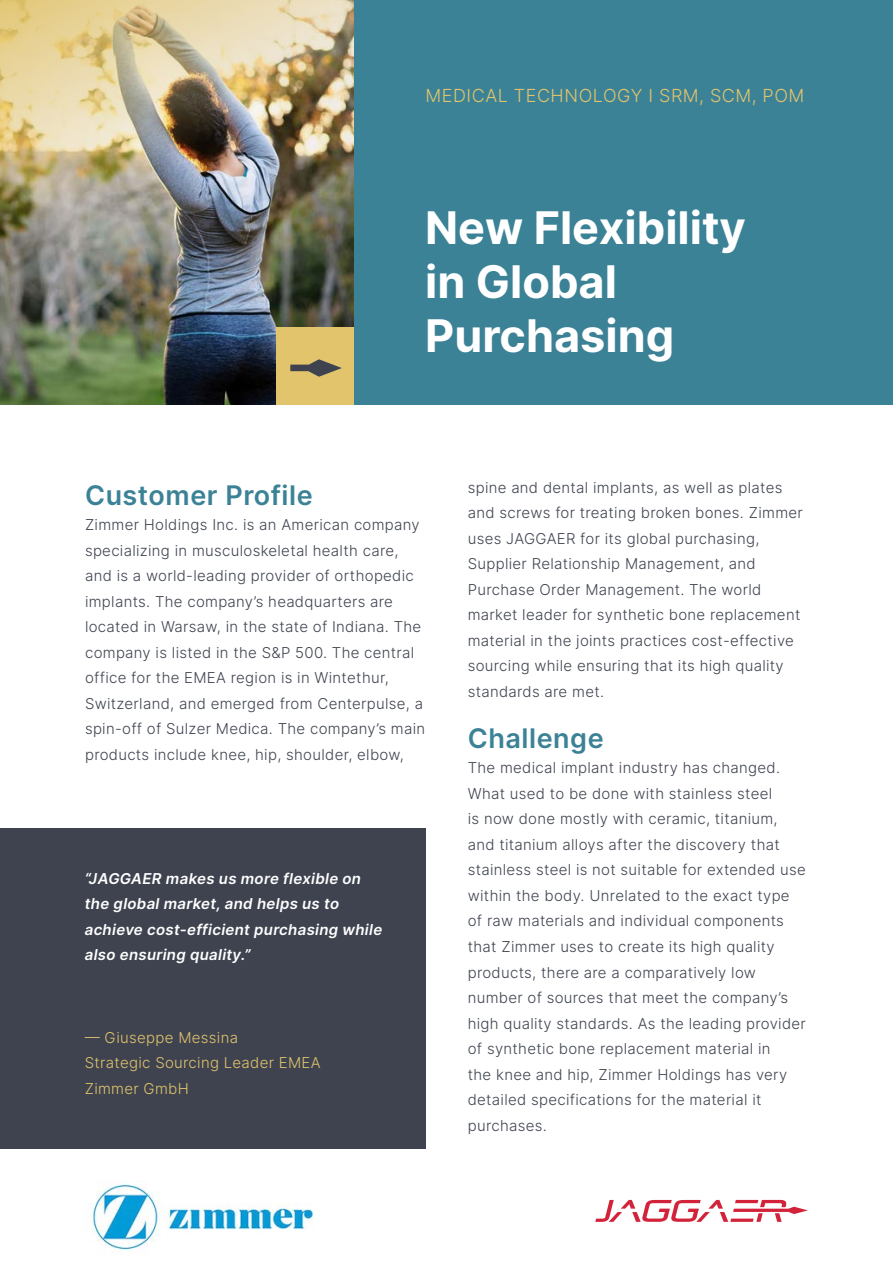
<style>
.page{position:relative;width:893px;height:1263px;background:#fff}
.page>*{position:absolute;margin:0;border:0;box-sizing:border-box;transform-origin:0 0}
.t1{font:700 45px/54px "Inter";color:#fff}
.t2{font:600 27px "Inter";letter-spacing:.02em;color:#3c8296}
.t3{font:300 18px "Inter";letter-spacing:.03em;color:#e2c46d}
.t4{font:300 15px/25.5px "Inter";letter-spacing:.02em;color:#3e434f}
.t5{font:italic 600 15px/25.5px "Inter";letter-spacing:.02em;color:#fff}
.t6{font:300 15px/25.5px "Inter";letter-spacing:.02em;color:#e2c46d}
</style>
<div class="page">
<div style="left:353px;top:0;width:540px;height:405px;background:#3c8296"></div>
<svg style="left:595px;top:1200px;width:213px;height:22px"></svg>
<img style="left:0;top:0;width:353px;height:405px">
<div style="left:276px;top:328px;width:77px;height:77px;background:#e2c46d"></div>
<svg style="left:290px;top:359px;width:52px;height:18px"></svg>
<div style="left:0;top:828px;width:425px;height:320px;background:#3e434f"></div>
<img style="left:91px;top:1182px;width:223px;height:69px">
<p class="t3" style="left:425px;top:83px;width:381px">MEDICAL TECHNOLOGY I SRM, SCM, POM</p>
<h1 class="t1" style="left:425px;top:200px;width:322px">New Flexibility in Global<br>Purchasing</h1>
<h2 class="t2" style="left:85px;top:475px;width:229px">Customer Profile</h2>
<p class="t4" style="left:85px;top:512px;width:342px">Zimmer Holdings Inc. is an American company specializing in musculoskeletal health care, and is a world-leading provider of orthopedic implants. The company’s headquarters are located in Warsaw, in the state of Indiana. The company is listed in the S&amp;P 500. The central office for the EMEA region is in Wintethur, Switzerland, and emerged from Centerpulse, a spin-off of Sulzer Medica. The company’s main products include knee, hip, shoulder, elbow,</p>
<p class="t5" style="left:85px;top:865px;width:299px">“JAGGAER makes us more flexible on the global market, and helps us to achieve cost-efficient purchasing while also ensuring quality.”</p>
<p class="t6" style="left:85px;top:1024px;width:237px">— Giuseppe Messina<br>Strategic Sourcing Leader EMEA<br>Zimmer GmbH</p>
<p class="t4" style="left:468px;top:474px;width:337px">spine and dental implants, as well as plates and screws for treating broken bones. Zimmer uses JAGGAER for its global purchasing, Supplier Relationship Management, and Purchase Order Management. The world market leader for synthetic bone replacement material in the joints practices cost-effective sourcing while ensuring that its high quality standards are met.</p>
<h2 class="t2" style="left:468px;top:718px;width:137px">Challenge</h2>
<p class="t4" style="left:468px;top:755px;width:340px">The medical implant industry has changed.<br>What used to be done with stainless steel<br>is now done mostly with ceramic, titanium, and titanium alloys after the discovery that stainless steel is not suitable for extended use within the body. Unrelated to the exact type of raw materials and individual components that Zimmer uses to create its high quality products, there are a comparatively low number of sources that meet the company’s high quality standards. As the leading provider of synthetic bone replacement material in<br>the knee and hip, Zimmer Holdings has very detailed specifications for the material it purchases.</p>
</div>
